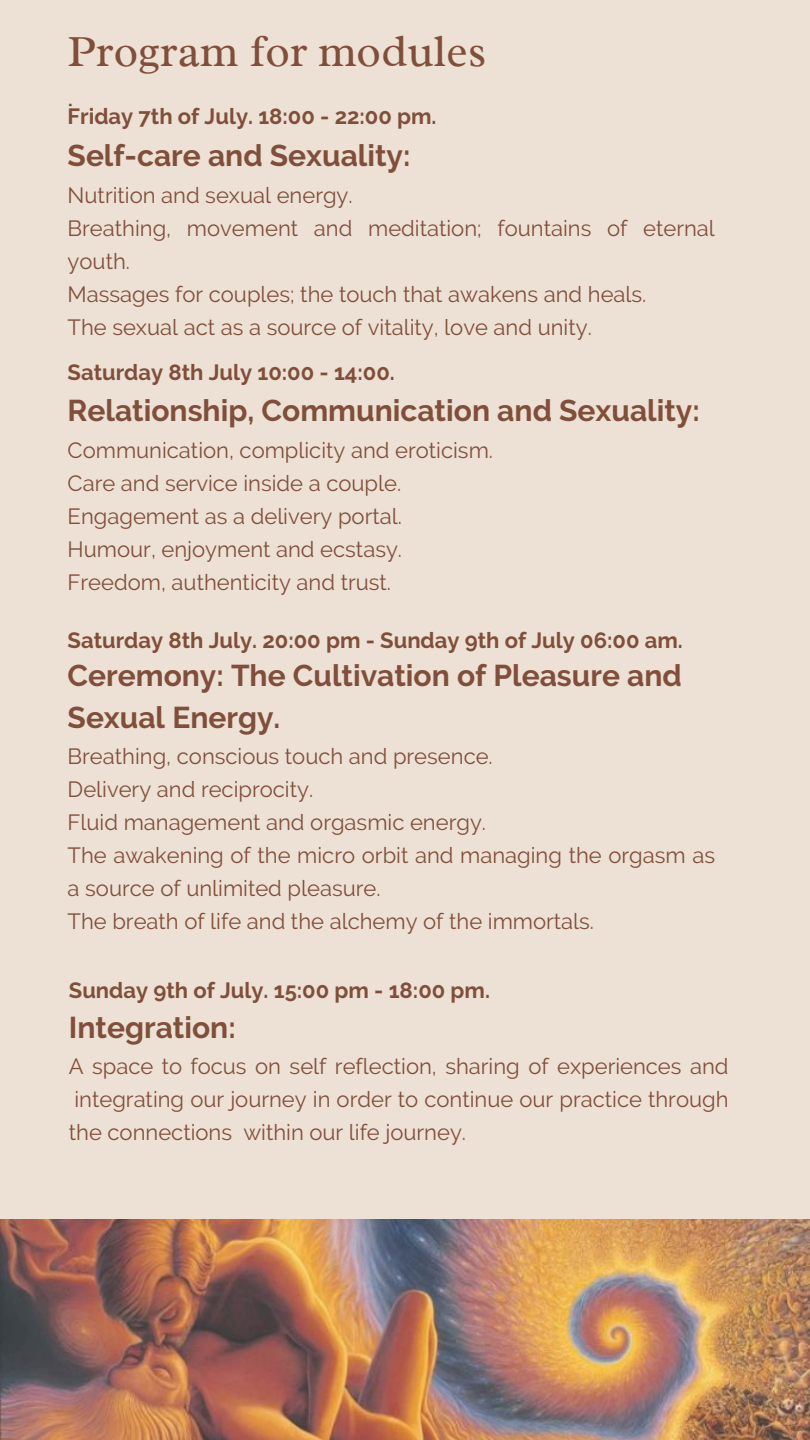
<style>
.page{position:relative;width:810px;height:1440px;background:#ede0d4}
.page>*{position:absolute;margin:0;border:0;box-sizing:border-box;transform-origin:0 0}
.t1{font:45px "Radley";color:#804f3b}
.t2{font:700 30px/42px "Raleway";color:#804f3b}
.t3{font:22px/33px "Raleway";color:#804f3b}
.t4{font:700 22px "Raleway";color:#804f3b}
.t5{font:22px "Radley";color:#804f3b}
</style>
<div class="page">
<img style="left:0;top:1219px;width:810px;height:221px">
<p class="t1" style="left:68px;top:23px;width:420px">Program for modules</p>
<p class="t5" style="left:68px;top:85px;width:7px">.</p>
<p class="t4" style="left:68px;top:104px;width:370px">Friday 7th of July. 18:00 - 22:00 pm.</p>
<p class="t2" style="left:68px;top:134px;width:344px">Self-care and Sexuality:</p>
<p class="t3" style="left:68px;top:178px;width:287px">Nutrition and sexual energy.</p>
<p class="t3" style="left:68px;top:211px;width:649px">Breathing, movement and meditation; fountains of eternal youth.</p>
<p class="t3" style="left:68px;top:277px;width:580px">Massages for couples; the touch that awakens and heals.</p>
<p class="t3" style="left:68px;top:310px;width:526px">The sexual act as a source of vitality, love and unity.</p>
<p class="t4" style="left:68px;top:359px;width:329px">Saturday 8th July 10:00 - 14:00.</p>
<p class="t2" style="left:68px;top:390px;width:634px">Relationship, Communication and Sexuality:</p>
<p class="t3" style="left:68px;top:434px;width:427px">Communication, complicity and eroticism.</p>
<p class="t3" style="left:68px;top:467px;width:335px">Care and service inside a couple.</p>
<p class="t3" style="left:68px;top:500px;width:336px">Engagement as a delivery portal.</p>
<p class="t3" style="left:68px;top:533px;width:336px">Humour, enjoyment and ecstasy.</p>
<p class="t3" style="left:68px;top:566px;width:325px">Freedom, authenticity and trust.</p>
<p class="t4" style="left:68px;top:627px;width:617px">Saturday 8th July. 20:00 pm - Sunday 9th of July 06:00 am.</p>
<p class="t2" style="left:68px;top:655px;width:616px">Ceremony: The Cultivation of Pleasure and<br>Sexual Energy.</p>
<p class="t3" style="left:68px;top:740px;width:427px">Breathing, conscious touch and presence.</p>
<p class="t3" style="left:68px;top:773px;width:247px">Delivery and reciprocity.</p>
<p class="t3" style="left:68px;top:806px;width:420px">Fluid management and orgasmic energy.</p>
<p class="t3" style="left:68px;top:839px;width:649px">The awakening of the micro orbit and managing the orgasm as a source of unlimited pleasure.</p>
<p class="t3" style="left:68px;top:905px;width:528px">The breath of life and the alchemy of the immortals.</p>
<p class="t4" style="left:69px;top:977px;width:423px">Sunday 9th of July. 15:00 pm - 18:00 pm.</p>
<p class="t2" style="left:69px;top:1006px;width:168px">Integration:</p>
<p class="t3" style="left:69px;top:1050px;width:661px;text-align:justify">A space to focus on self reflection, sharing of experiences and integrating our journey in order to continue our practice through the connections within our life journey.</p>
<p class="t3" style="left:69px;top:1227px;width:6px">.</p>
</div>
